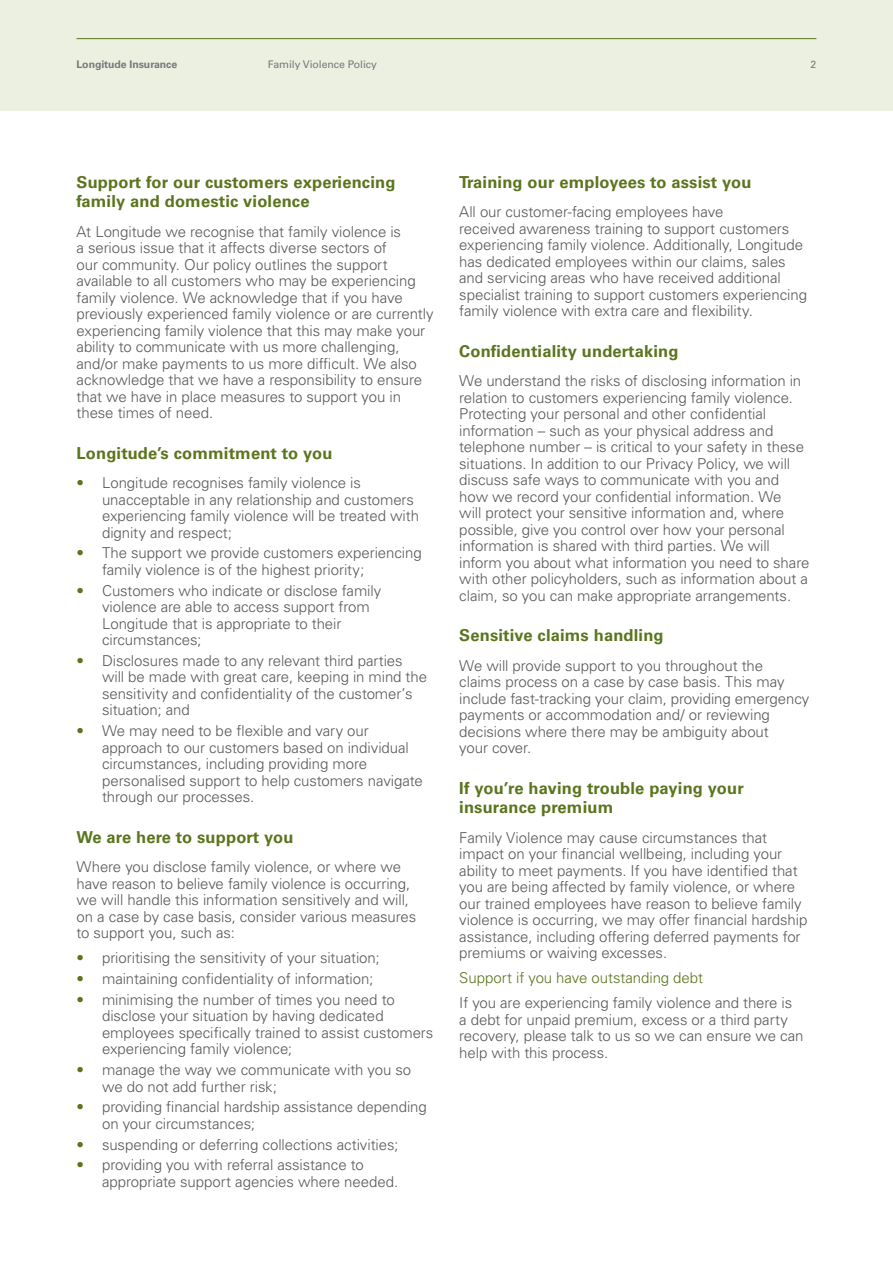
<style>
.page{position:relative;width:893px;height:1263px;background:#fff}
.page>*{position:absolute;margin:0;border:0;box-sizing:border-box;transform-origin:0 0}
.t1{font:700 16.5px/19.5px "Univers LT Pro 65";letter-spacing:.01em;color:#5b751e}
.t2{font:300 15px/16.5px "Univers LT Pro 45";letter-spacing:-.005em;color:#58595b}
.t3{font:300 15px "Univers LT Pro 45";letter-spacing:-.005em;color:#5b751e}
.t4{font:10.5px "Univers LT Pro 55 Roman";letter-spacing:-.005em;color:#77787b}
.t5{font:700 10.5px "Univers LT Pro 65";letter-spacing:-.005em;color:#77787b}
.s1{color:#5b751e}
</style>
<div class="page">
<div style="left:0;top:0;width:893px;height:111px;background:#ebf0e1"></div>
<hr style="left:77px;top:38px;width:739px;height:1px;background:#5b751e">
<p class="t5" style="left:77px;top:57px;width:102px">Longitude Insurance</p>
<p class="t4" style="left:268px;top:57px;width:111px">Family Violence Policy</p>
<p class="t4" style="left:811px;top:57px;width:7px">2</p>
<p class="t1" style="left:77px;top:171px;width:320px">Support for our customers experiencing family and domestic violence</p>
<p class="t2" style="left:77px;top:223px;width:359px">At Longitude we recognise that family violence is<br>a serious issue that it affects diverse sectors of<br>our community. Our policy outlines the support available to all customers who may be experiencing family violence. We acknowledge that if you have previously experienced family violence or are currently experiencing family violence that this may make your ability to communicate with us more challenging, and/or make payments to us more difficult. We also acknowledge that we have a responsibility to ensure that we have in place measures to support you in these times of need.</p>
<p class="t1" style="left:77px;top:442px;width:257px">Longitude’s commitment to you</p>
<p class="t2" style="left:102px;top:474px;width:318px;text-indent:-26px"><span class="s1">•</span> Longitude recognises family violence is unacceptable in any relationship and customers experiencing family violence will be treated with dignity and respect;</p>
<p class="t2" style="left:102px;top:544px;width:321px;text-indent:-26px"><span class="s1">•</span> The support we provide customers experiencing family violence is of the highest priority;</p>
<p class="t2" style="left:102px;top:582px;width:281px;text-indent:-26px"><span class="s1">•</span> Customers who indicate or disclose family violence are able to access support from Longitude that is appropriate to their circumstances;</p>
<p class="t2" style="left:102px;top:652px;width:327px;text-indent:-26px"><span class="s1">•</span> Disclosures made to any relevant third parties will be made with great care, keeping in mind the sensitivity and confidentiality of the customer’s situation; and</p>
<p class="t2" style="left:102px;top:722px;width:322px;text-indent:-26px"><span class="s1">•</span> We may need to be flexible and vary our approach to our customers based on individual circumstances, including providing more personalised support to help customers navigate through our processes.</p>
<p class="t1" style="left:77px;top:826px;width:218px">We are here to support you</p>
<p class="t2" style="left:77px;top:858px;width:341px">Where you disclose family violence, or where we have reason to believe family violence is occurring, we will handle this information sensitively and will, on a case by case basis, consider various measures to support you, such as:</p>
<p class="t2" style="left:77px;top:949px;width:305px"><span class="s1">•</span> prioritising the sensitivity of your situation;</p>
<p class="t2" style="left:77px;top:970px;width:298px"><span class="s1">•</span> maintaining confidentiality of information;</p>
<p class="t2" style="left:102px;top:991px;width:333px;text-indent:-26px"><span class="s1">•</span> minimising the number of times you need to disclose your situation by having dedicated employees specifically trained to assist customers experiencing family violence;</p>
<p class="t2" style="left:102px;top:1061px;width:311px;text-indent:-26px"><span class="s1">•</span> manage the way we communicate with you so we do not add further risk;</p>
<p class="t2" style="left:102px;top:1098px;width:326px;text-indent:-26px"><span class="s1">•</span> providing financial hardship assistance depending on your circumstances;</p>
<p class="t2" style="left:77px;top:1135px;width:323px"><span class="s1">•</span> suspending or deferring collections activities;</p>
<p class="t2" style="left:102px;top:1156px;width:298px;text-indent:-26px"><span class="s1">•</span> providing you with referral assistance to appropriate support agencies where needed.</p>
<p class="t1" style="left:459px;top:171px;width:294px">Training our employees to assist you</p>
<p class="t2" style="left:459px;top:203px;width:349px">All our customer-facing employees have<br>received awareness training to support customers experiencing family violence. Additionally, Longitude has dedicated employees within our claims, sales and servicing areas who have received additional specialist training to support customers experiencing family violence with extra care and flexibility.</p>
<p class="t1" style="left:459px;top:340px;width:221px">Confidentiality undertaking</p>
<p class="t2" style="left:459px;top:372px;width:352px">We understand the risks of disclosing information in relation to customers experiencing family violence.<br>Protecting your personal and other confidential information – such as your physical address and telephone number – is critical to your safety in these situations. In addition to our Privacy Policy, we will discuss safe ways to communicate with you and how we record your confidential information. We<br>will protect your sensitive information and, where possible, give you control over how your personal information is shared with third parties. We will inform you about what information you need to share with other policyholders, such as information about a claim, so you can make appropriate arrangements.</p>
<p class="t1" style="left:459px;top:625px;width:206px">Sensitive claims handling</p>
<p class="t2" style="left:459px;top:657px;width:352px">We will provide support to you throughout the<br>claims process on a case by case basis. This may include fast-tracking your claim, providing emergency payments or accommodation and/ or reviewing decisions where there may be ambiguity about<br>your cover.</p>
<p class="t1" style="left:459px;top:777px;width:286px">If you’re having trouble paying your insurance premium</p>
<p class="t2" style="left:459px;top:829px;width:350px">Family Violence may cause circumstances that impact on your financial wellbeing, including your ability to meet payments. If you have identified that you are being affected by family violence, or where our trained employees have reason to believe family violence is occurring, we may offer financial hardship assistance, including offering deferred payments for premiums or waiving excesses.</p>
<p class="t3" style="left:459px;top:968px;width:245px">Support if you have outstanding debt</p>
<p class="t2" style="left:459px;top:994px;width:346px">If you are experiencing family violence and there is<br>a debt for unpaid premium, excess or a third party recovery, please talk to us so we can ensure we can help with this process.</p>
</div>
